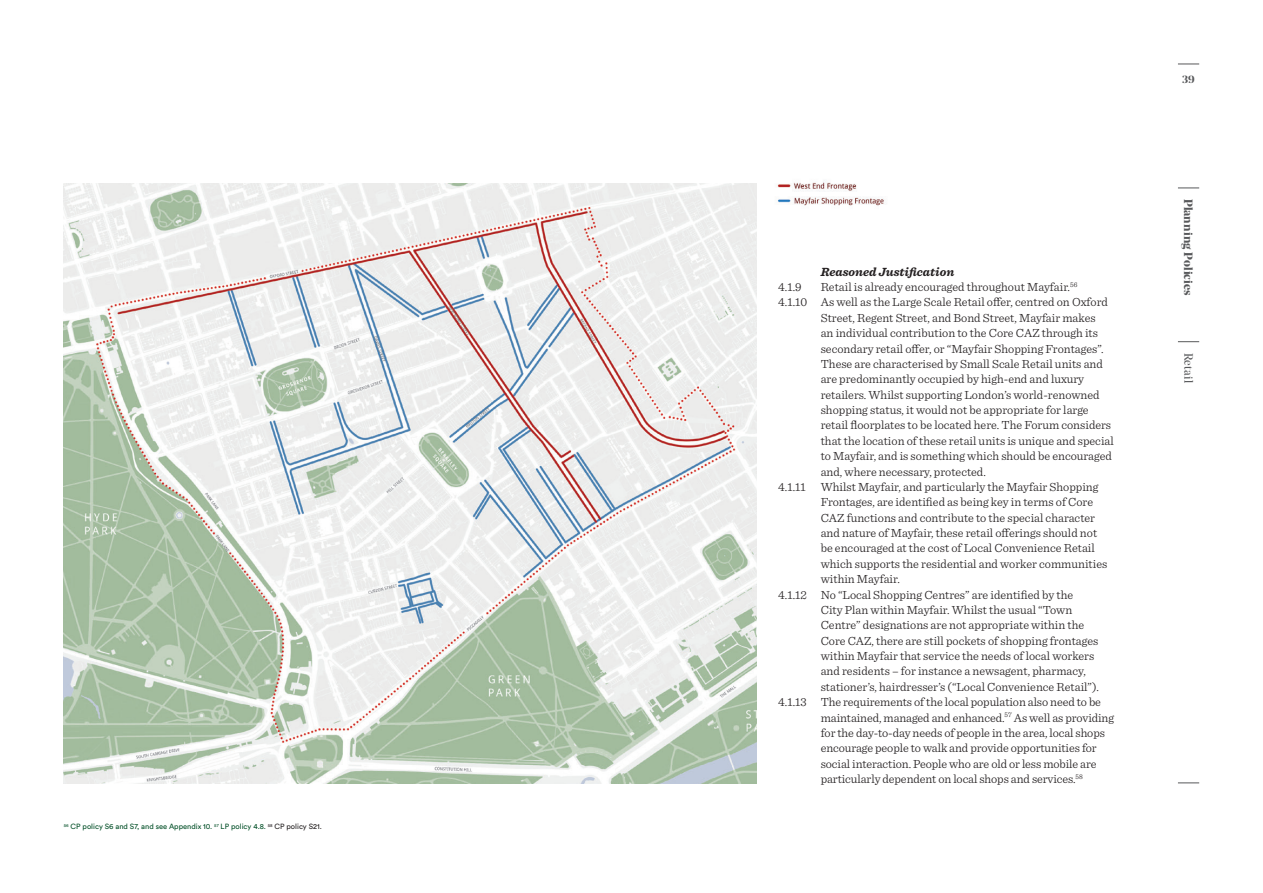
<style>
.page{position:relative;width:1263px;height:893px;background:#fff}
.page>*{position:absolute;margin:0;border:0;box-sizing:border-box;transform-origin:0 0}
.t1{font:300 12.3px/15.3px "Sentinel";color:#231f20}
.t2{font:italic 700 12.3px "Sentinel";color:#231f20}
.t3{font:700 12px "Noe Display";letter-spacing:.01em;color:#57585a}
.t4{font:12px "Noe Display";letter-spacing:.025em;color:#57585a}
.t5{font:700 10.5px "Noe Display";color:#57585a}
.t6{font:7.5px "Circular Std";color:#004e26}
.s1{color:#231f20}
</style>
<div class="page">
<svg style="left:1178px;top:64px;width:21px;height:1px"></svg>
<svg style="left:1178px;top:341px;width:21px;height:1px"></svg>
<svg style="left:1178px;top:783px;width:21px;height:1px"></svg>
<svg style="left:1178px;top:188px;width:21px;height:1px"></svg>
<img style="left:64px;top:183px;width:693px;height:600px">
<img style="left:777px;top:182px;width:107px;height:24px">
<p class="t6" style="left:64px;top:822px;width:260px"><sup>56</sup> CP policy S6 and S7, and see Appendix 10. <sup>57</sup> LP policy 4.8. <sup>58</sup> <span class="s1">CP policy S21.</span></p>
<p class="t2" style="left:821px;top:262px;width:135px">Reasoned Justification</p>
<p class="t1" style="left:778px;top:278px;width:25px">4.1.9</p>
<p class="t1" style="left:821px;top:278px;width:258px">Retail is already encouraged throughout Mayfair.<sup>56</sup></p>
<p class="t1" style="left:821px;top:294px;width:295px;text-indent:-43px">4.1.10 As well as the Large Scale Retail offer, centred on Oxford Street, Regent Street, and Bond Street, Mayfair makes<br>an individual contribution to the Core CAZ through its secondary retail offer, or “Mayfair Shopping Frontages”.<br>These are characterised by Small Scale Retail units and are predominantly occupied by high-end and luxury retailers. Whilst supporting London’s world-renowned shopping status, it would not be appropriate for large retail floorplates to be located here. The Forum considers that the location of these retail units is unique and special to Mayfair, and is something which should be encouraged and, where necessary, protected.</p>
<p class="t1" style="left:821px;top:478px;width:288px;text-indent:-43px">4.1.11 Whilst Mayfair, and particularly the Mayfair Shopping Frontages, are identified as being key in terms of Core CAZ functions and contribute to the special character and nature of Mayfair, these retail offerings should not be encouraged at the cost of Local Convenience Retail which supports the residential and worker communities within Mayfair.</p>
<p class="t1" style="left:821px;top:586px;width:280px;text-indent:-43px">4.1.12 No “Local Shopping Centres” are identified by the<br>City Plan within Mayfair. Whilst the usual “Town Centre” designations are not appropriate within the Core CAZ, there are still pockets of shopping frontages within Mayfair that service the needs of local workers and residents – for instance a newsagent, pharmacy, stationer’s, hairdresser’s (“Local Convenience Retail”).</p>
<p class="t1" style="left:821px;top:694px;width:295px;text-indent:-43px">4.1.13 The requirements of the local population also need to be maintained, managed and enhanced.<sup>57</sup> As well as providing for the day-to-day needs of people in the area, local shops encourage people to walk and provide opportunities for social interaction. People who are old or less mobile are particularly dependent on local shops and services.<sup>58</sup></p>
<p class="t5" style="left:1182px;top:72px;width:14px">39</p>
<p class="t3" style="left:1196px;top:199px;width:98px;rotate:90deg">Planning Policies</p>
<p class="t4" style="left:1196px;top:352px;width:32px;rotate:90deg">Retail</p>
</div>
